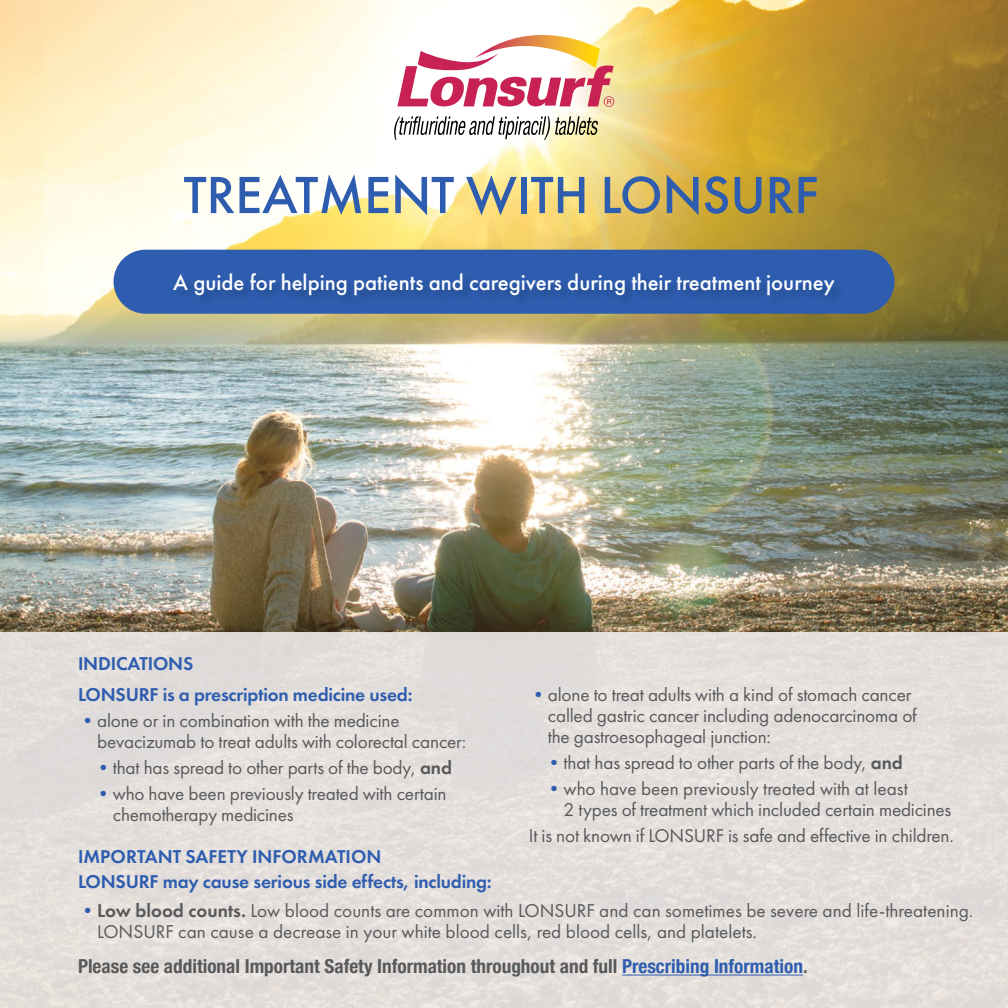
<style>
.page{position:relative;width:1008px;height:1008px;background:#fff}
.page>*{position:absolute;margin:0;border:0;box-sizing:border-box;transform-origin:0 0}
.t1{font:500 54.25px "Futura PT";letter-spacing:-.005em;color:#2e5daf}
.t2{font:500 22.75px "Futura PT";color:#fff}
.t3{font:19.25px/21px "Futura PT";letter-spacing:-.01em;color:#58595b}
.t4{font:600 19.25px/25.2px "Futura PT";letter-spacing:-.01em;color:#2e5daf}
.t5{font:700 condensed 19.25px "Helvetica Neue";color:#58595b}
.s1{color:#2e5daf}
.s2{font-weight:600}
.s3{font-weight:500;color:#2e5daf}
.s4{color:#696a6d}
</style>
<div class="page">
<img style="left:0;top:0;width:1008px;height:632px">
<div style="left:114px;top:250px;width:780px;height:64px;background:#2e5daf;border-radius:32px"></div>
<svg style="left:394px;top:116px;width:204px;height:24px"></svg>
<svg style="left:397px;top:35px;width:217px;height:72px"></svg>
<div style="left:0;top:632px;width:1008px;height:376px;background:#e2dedb"></div>
<hr style="left:622px;top:975px;width:181px;height:1px;background:#2e5daf">
<h1 class="t1" style="left:184px;top:162px;width:637px">TREATMENT WITH LONSURF</h1>
<p class="t2" style="left:173px;top:269px;width:663px">A guide for helping patients and caregivers during their treatment journey</p>
<p class="t4" style="left:78px;top:651px;width:117px">INDICATIONS</p>
<p class="t4" style="left:78px;top:682px;width:336px">LONSURF is a prescription medicine used:</p>
<p class="t3" style="left:97px;top:710px;width:371px;text-indent:-19px"><span class="s1">•</span> alone or in combination with the medicine bevacizumab to treat adults with colorectal cancer:</p>
<p class="t3" style="left:94px;top:757px;width:360px"><span class="s1">•</span>that has spread to other parts of the body, <span class="s2">and</span></p>
<p class="t3" style="left:113px;top:783px;width:335px;text-indent:-19px"><span class="s1">•</span> who have been previously treated with certain chemotherapy medicines</p>
<p class="t3" style="left:548px;top:684px;width:371px;text-indent:-19px"><span class="s1">•</span> alone to treat adults with a kind of stomach cancer called gastric cancer including adenocarcinoma of the gastroesophageal junction:</p>
<p class="t3" style="left:545px;top:752px;width:360px"><span class="s1">•</span>that has spread to other parts of the body, <span class="s2">and</span></p>
<p class="t3" style="left:564px;top:778px;width:389px;text-indent:-19px"><span class="s1">•</span> who have been previously treated with at least<br>2 types of treatment which included certain medicines</p>
<p class="t3" style="left:529px;top:825px;width:427px">It is not known if LONSURF is safe and effective in children.</p>
<p class="t4" style="left:78px;top:844px;width:415px">IMPORTANT SAFETY INFORMATION<br>LONSURF may cause serious side effects, including:</p>
<p class="t3" style="left:97px;top:900px;width:878px;text-indent:-19px"><span class="s3">•</span> <span class="s2">Low blood counts.</span> Low blood counts are common with LONSURF and can sometimes be severe and life-threatening.<br>LONSURF can cause a decrease in your white blood cells, red blood cells, and platelets.</p>
<p class="t5" style="left:78px;top:950px;width:731px">Please see additional Important Safety Information throughout and full <span class="s1">Prescribing Information</span><span class="s4">.</span></p>
</div>
